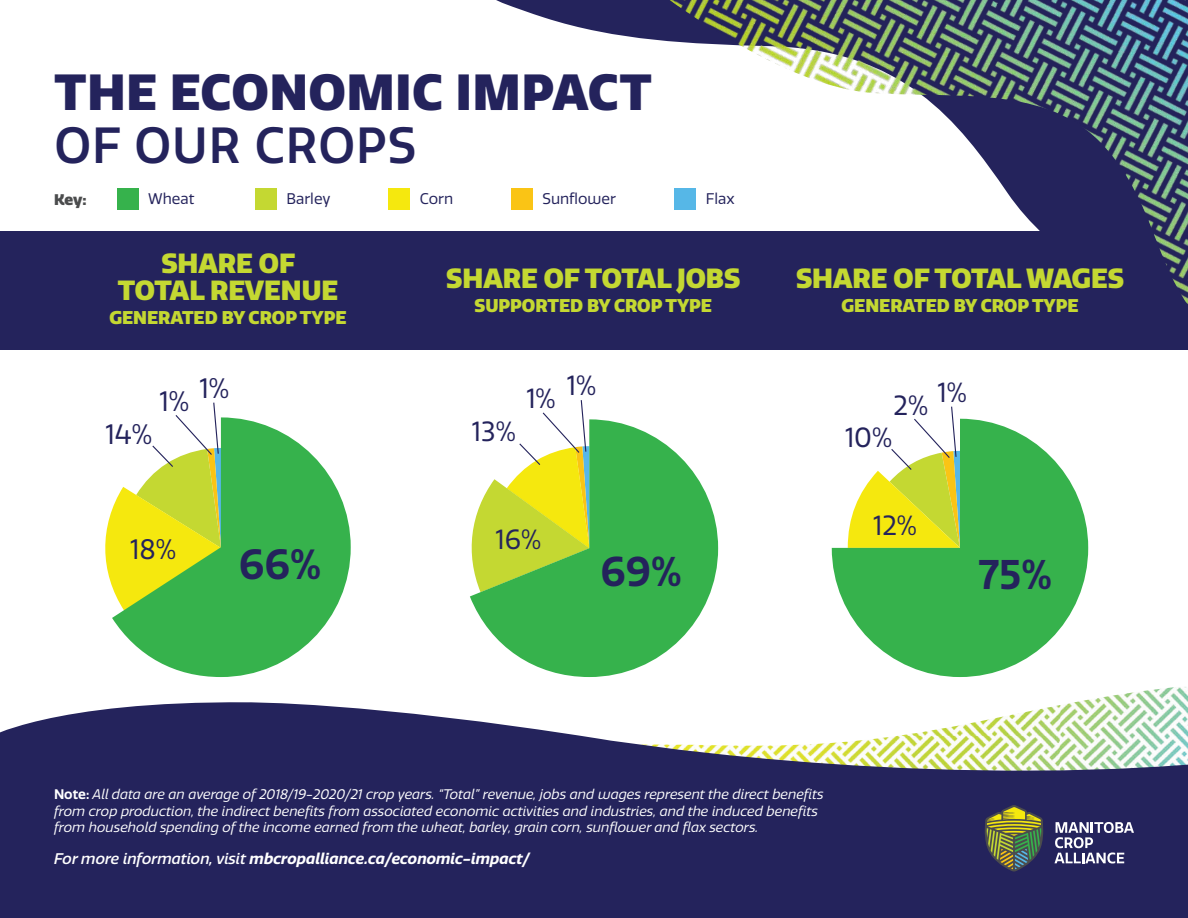
<style>
.page{position:relative;width:1188px;height:918px;background:#fff}
.page>*{position:absolute;margin:0;border:0;box-sizing:border-box;transform-origin:0 0}
.t1{font:900 49.35px "Quatro";letter-spacing:.02em;color:#24235c}
.t2{font:500 49.35px "Quatro";letter-spacing:.02em;color:#24235c}
.t3{font:600 41.1px "Quatro";color:#24235c}
.t4{font:600 40.35px "Quatro";color:#24235c}
.t5{font:27.3px "Quatro";color:#24235c}
.t6{font:900 27px/27px "Quatro";color:#c4d832;text-align:center}
.t7{font:27px "Quatro";color:#24235c}
.t8{font:26.85px "Quatro";color:#24235c}
.t9{font:900 18px "Quatro";color:#c4d832}
.t10{font:italic 700 15px "Quatro";color:#fff}
.t11{font:15px "Quatro";color:#24235c}
.t12{font:900 15px "Quatro";color:#4b4c4d}
.t13{font:italic 13.5px/16.2px "Quatro";color:#fff}
.s1{font-weight:600;font-style:normal}
.s2{font-weight:500}
</style>
<div class="page">
<div style="left:0;top:231px;width:1188px;height:119px;background:#24235c"></div>
<img style="left:1083px;top:687px;width:105px;height:14px">
<svg style="left:0;top:701px;width:1188px;height:217px;fill:#24235c"></svg>
<svg style="left:112px;top:417px;width:239px;height:260px;fill:#36b24c"></svg>
<svg style="left:105px;top:402px;width:116px;height:209px"></svg>
<svg style="left:470px;top:419px;width:248px;height:258px;fill:#36b24c"></svg>
<svg style="left:470px;top:400px;width:120px;height:192px"></svg>
<svg style="left:832px;top:419px;width:256px;height:258px;fill:#36b24c"></svg>
<svg style="left:848px;top:406px;width:112px;height:142px"></svg>
<svg style="left:985px;top:805px;width:58px;height:67px"></svg>
<svg style="left:1054px;top:822px;width:80px;height:42px"></svg>
<div style="left:117px;top:188px;width:22px;height:22px;background:#36b24c"></div>
<div style="left:255px;top:188px;width:22px;height:22px;background:#c4d832"></div>
<div style="left:388px;top:188px;width:22px;height:22px;background:#f5e80e"></div>
<svg style="left:496px;top:0;width:174px;height:210px"></svg>
<img style="left:670px;top:0;width:518px;height:304px">
<h1 class="t1" style="left:55px;top:63px;width:599px">THE ECONOMIC IMPACT</h1>
<h1 class="t2" style="left:55px;top:117px;width:363px">OF OUR CROPS</h1>
<p class="t12" style="left:54px;top:190px;width:34px">Key:</p>
<p class="t11" style="left:148px;top:190px;width:48px">Wheat</p>
<p class="t11" style="left:287px;top:190px;width:46px">Barley</p>
<p class="t11" style="left:420px;top:190px;width:35px">Corn</p>
<p class="t11" style="left:543px;top:190px;width:75px">Sunflower</p>
<p class="t11" style="left:706px;top:190px;width:30px">Flax</p>
<h3 class="t6" style="left:118px;top:250px;width:222px">SHARE OF<br>TOTAL REVENUE</h3>
<h3 class="t9" style="left:109px;top:306px;width:239px">GENERATED BY CROP TYPE</h3>
<h3 class="t5" style="left:105px;top:419px;width:48px">14%</h3>
<h3 class="t5" style="left:159px;top:386px;width:31px">1%</h3>
<h3 class="t5" style="left:199px;top:373px;width:31px">1%</h3>
<h3 class="t5" style="left:130px;top:534px;width:48px">18%</h3>
<h2 class="t3" style="left:239px;top:540px;width:84px">66%</h2>
<h3 class="t6" style="left:446px;top:265px;width:296px">SHARE OF TOTAL JOBS</h3>
<h3 class="t9" style="left:475px;top:295px;width:239px">SUPPORTED BY CROP TYPE</h3>
<h3 class="t7" style="left:472px;top:416px;width:45px">13%</h3>
<h3 class="t7" style="left:526px;top:383px;width:31px">1%</h3>
<h3 class="t7" style="left:567px;top:370px;width:31px">1%</h3>
<h3 class="t7" style="left:496px;top:524px;width:47px">16%</h3>
<h3 class="t4" style="left:600px;top:549px;width:83px">69%</h3>
<h3 class="t6" style="left:796px;top:265px;width:330px">SHARE OF TOTAL WAGES</h3>
<h3 class="t9" style="left:841px;top:295px;width:239px">GENERATED BY CROP TYPE</h3>
<h3 class="t8" style="left:894px;top:390px;width:36px">2%</h3>
<h3 class="t8" style="left:845px;top:422px;width:49px">10%</h3>
<h3 class="t8" style="left:938px;top:378px;width:31px">1%</h3>
<h3 class="t8" style="left:873px;top:510px;width:45px">12%</h3>
<h3 class="t4" style="left:978px;top:552px;width:75px">75%</h3>
<p class="t13" style="left:54px;top:787px;width:771px"><span class="s1">Note:</span> All data are an average of 2018/19-2020/21 crop years. “Total” revenue, jobs and wages represent the direct benefits from crop production, the indirect benefits from associated economic activities and industries, and the induced benefits from household spending of the income earned from the wheat, barley, grain corn, sunflower and flax sectors.</p>
<p class="t10" style="left:54px;top:850px;width:477px"><span class="s2">For more information, visit</span> mbcropalliance.ca/economic-impact/</p>
</div>
